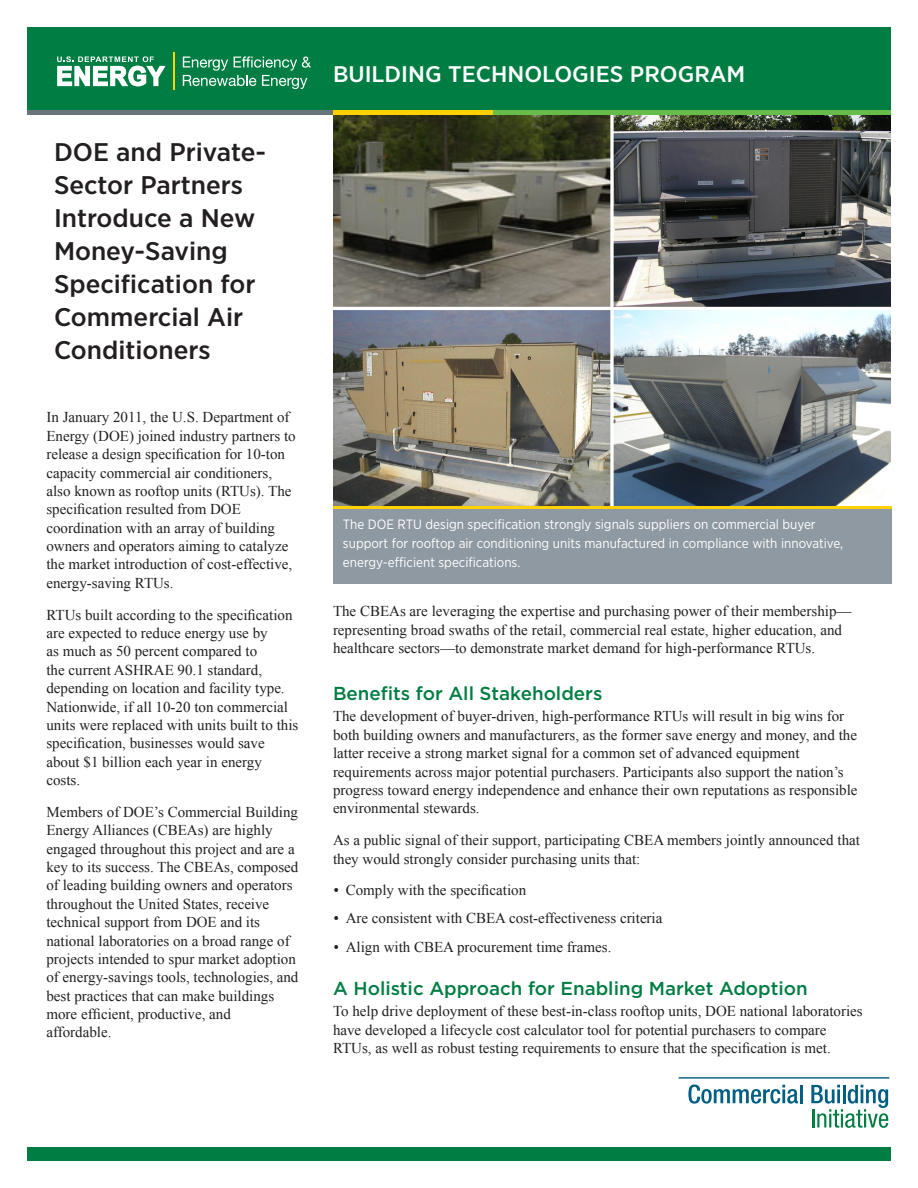
<style>
.page{position:relative;width:918px;height:1188px;background:#fff}
.page>*{position:absolute;margin:0;border:0;box-sizing:border-box;transform-origin:0 0}
.fact_sheet_title{font:500 25.5px/33px "Gotham Narrow";color:#231f20;scale:1.1 1}
.program_name{font:500 22.65px "Gotham Narrow";color:#fff;scale:1.1 1}
.subhead_1{font:500 18.75px "Gotham";color:#007d43}
.body_text{font:15px/18.3px "Times New Roman";color:#231f20}
.body_text_bullets{font:15px "Times New Roman";color:#231f20}
.t1{font:13.5px/19.2px "Gotham Narrow";color:#fff}
.s1{font-family:"Gotham Narrow";font-weight:500;font-size:14.25px}
</style>
<div class="page">
<div style="left:27px;top:1148px;width:864px;height:13px;background:#007d43"></div>
<svg style="left:688px;top:1085px;width:110px;height:19px"></svg>
<hr style="left:800px;top:1085px;width:3px;height:18px;background:#005e82">
<svg style="left:811px;top:1085px;width:77px;height:43px"></svg>
<hr style="left:679px;top:1077px;width:210px;height:2px;background:#005e82">
<img style="left:614px;top:310px;width:277px;height:196px">
<img style="left:334px;top:115px;width:276px;height:192px">
<img style="left:614px;top:115px;width:277px;height:192px">
<img style="left:334px;top:310px;width:276px;height:196px">
<svg style="left:610px;top:115px;width:4px;height:391px"></svg>
<div style="left:27px;top:27px;width:864px;height:84px;background:#007d43"></div>
<div style="left:27px;top:110px;width:311px;height:5px;background:#6a747b"></div>
<div style="left:333px;top:110px;width:161px;height:5px;background:#fed105"></div>
<div style="left:494px;top:110px;width:397px;height:5px;background:#67bd4a"></div>
<svg style="left:57px;top:56px;width:109px;height:30px"></svg>
<hr style="left:174px;top:53px;width:1px;height:37px;background:#ffd801">
<svg style="left:183px;top:56px;width:128px;height:33px"></svg>
<div style="left:333px;top:508px;width:558px;height:75px;background:#8f99a1"></div>
<hr style="left:333px;top:506px;width:558px;height:3px;background:#fed105">
<p class="fact_sheet_title" style="left:54px;top:135px;width:194px">DOE and Private-<br>Sector Partners<br>Introduce a New<br>Money-Saving<br>Specification for<br>Commercial Air<br>Conditioners</p>
<p class="body_text" style="left:46px;top:408px;width:251px">In January 2011, the U.S. Department of Energy (DOE) joined industry partners to release a design specification for 10-ton capacity commercial air conditioners, also known as rooftop units (RTUs). The specification resulted from DOE coordination with an array of building owners and operators aiming to catalyze the market introduction of cost-effective, energy-saving RTUs.</p>
<p class="body_text" style="left:46px;top:605px;width:253px">RTUs built according to the specification are expected to reduce energy use by<br>as much as 50 percent compared to<br>the current ASHRAE 90.1 standard, depending on location and facility type.<br>Nationwide, if all 10-20 ton commercial units were replaced with units built to this specification, businesses would save about $1 billion each year in energy costs.</p>
<p class="body_text" style="left:46px;top:803px;width:254px">Members of DOE’s Commercial Building Energy Alliances (CBEAs) are highly engaged throughout this project and are a key to its success. The CBEAs, composed of leading building owners and operators throughout the United States, receive technical support from DOE and its national laboratories on a broad range of projects intended to spur market adoption of energy-savings tools, technologies, and best practices that can make buildings more efficient, productive, and affordable.</p>
<p class="program_name" style="left:333px;top:59px;width:376px">BUILDING TECHNOLOGIES PROGRAM</p>
<p class="t1" style="left:343px;top:514px;width:502px">The DOE RTU design specification strongly signals suppliers on commercial buyer support for rooftop air conditioning units manufactured in compliance with innovative, energy-efficient specifications.</p>
<p class="body_text" style="left:333px;top:602px;width:520px">The CBEAs are leveraging the expertise and purchasing power of their membership— representing broad swaths of the retail, commercial real estate, higher education, and healthcare sectors—to demonstrate market demand for high-performance RTUs.</p>
<p class="subhead_1" style="left:333px;top:682px;width:271px">Benefits for All Stakeholders</p>
<p class="body_text" style="left:333px;top:707px;width:526px">The development of buyer-driven, high-performance RTUs will result in big wins for both building owners and manufacturers, as the former save energy and money, and the latter receive a strong market signal for a common set of advanced equipment requirements across major potential purchasers. Participants also support the nation’s progress toward energy independence and enhance their own reputations as responsible environmental stewards.</p>
<p class="body_text" style="left:333px;top:831px;width:529px">As a public signal of their support, participating CBEA members jointly announced that they would strongly consider purchasing units that:</p>
<p class="body_text_bullets" style="left:333px;top:880px;width:195px"><span class="s1">•</span> Comply with the specification</p>
<p class="body_text_bullets" style="left:333px;top:908px;width:331px"><span class="s1">•</span> Are consistent with CBEA cost-effectiveness criteria</p>
<p class="body_text_bullets" style="left:333px;top:936px;width:280px"><span class="s1">•</span> Align with CBEA procurement time frames.</p>
<p class="subhead_1" style="left:333px;top:977px;width:476px">A Holistic Approach for Enabling Market Adoption</p>
<p class="body_text" style="left:333px;top:1002px;width:531px">To help drive deployment of these best-in-class rooftop units, DOE national laboratories have developed a lifecycle cost calculator tool for potential purchasers to compare<br>RTUs, as well as robust testing requirements to ensure that the specification is met.</p>
</div>
